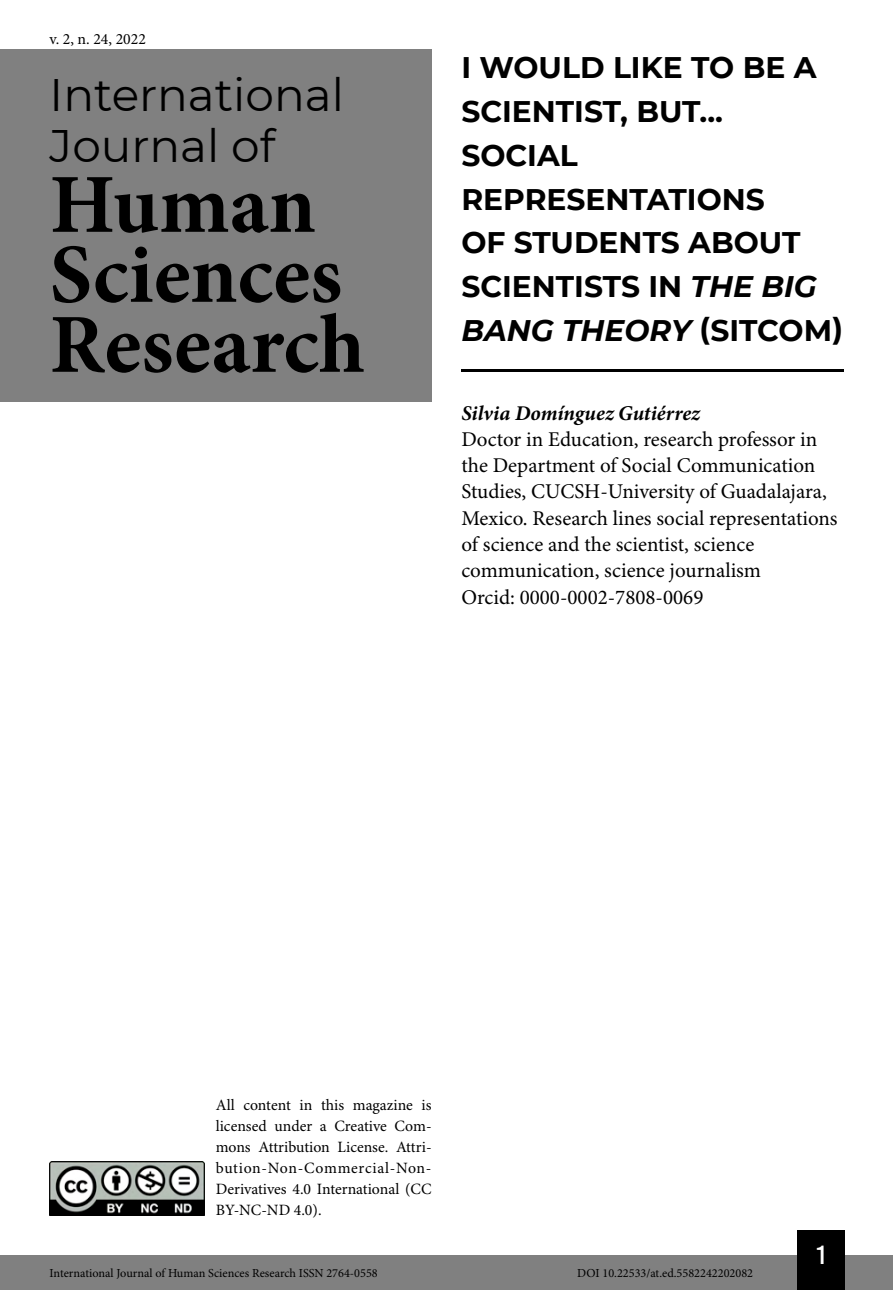
<style>
.page{position:relative;width:893px;height:1290px;background:#fff}
.page>*{position:absolute;margin:0;border:0;box-sizing:border-box;transform-origin:0 0}
.t1{font:700 84px/70px "Minion Pro";color:#000}
.t2{font:45.5px/50.8px "Montserrat";color:#000}
.t3{font:700 29.75px/43.8px "Montserrat";color:#000}
.t4{font:26.25px "Bebas Kai";color:#fff}
.t5{font:21px/26.2px "Minion Pro";color:#000}
.t6{font:italic 700 21px "Minion Pro";color:#000}
.t7{font:15.75px/21px "Minion Pro";color:#000;text-align:justify}
.t8{font:12.25px "Minion Pro";color:#000}
.s1{font-style:italic}
</style>
<div class="page">
<div style="left:0;top:1255px;width:893px;height:35px;background:#808080"></div>
<div style="left:797px;top:1230px;width:48px;height:60px;background:#000"></div>
<img style="left:50px;top:1161px;width:154px;height:54px">
<div style="left:0;top:50px;width:432px;height:352px;background:#808080"></div>
<hr style="left:461px;top:370px;width:382px;height:2px;background:#000">
<p class="t7" style="left:50px;top:29px;width:98px">v. 2, n. 24, 2022</p>
<h2 class="t2" style="left:50px;top:68px;width:296px">International<br>Journal of</h2>
<h1 class="t1" style="left:50px;top:169px;width:317px">Human<br>Sciences<br>Research</h1>
<h3 class="t3" style="left:461px;top:44px;width:383px">I WOULD LIKE TO BE A<br>SCIENTIST, BUT...<br>SOCIAL<br>REPRESENTATIONS<br>OF STUDENTS ABOUT<br>SCIENTISTS IN <span class="s1">THE BIG<br>BANG THEORY</span> (SITCOM)</h3>
<p class="t6" style="left:461px;top:398px;width:240px">Silvia Domínguez Gutiérrez</p>
<p class="t5" style="left:461px;top:427px;width:378px">Doctor in Education, research professor in the Department of Social Communication Studies, CUCSH-University of Guadalajara, Mexico. Research lines social representations of science and the scientist, science communication, science journalism<br>Orcid: 0000-0002-7808-0069</p>
<p class="t7" style="left:216px;top:1095px;width:217px">All content in this magazine is licensed under a Creative Com&shy;mons Attribution License. Attri&shy;bution-Non-Commercial-Non-Derivatives 4.0 International (CC BY-NC-ND 4.0).</p>
<p class="t4" style="left:817px;top:1241px;width:10px">1</p>
<p class="t8" style="left:50px;top:1266px;width:330px">International Journal of Human Sciences Research ISSN 2764-0558</p>
<p class="t8" style="left:577px;top:1266px;width:177px">DOI 10.22533/at.ed.5582242202082</p>
</div>
